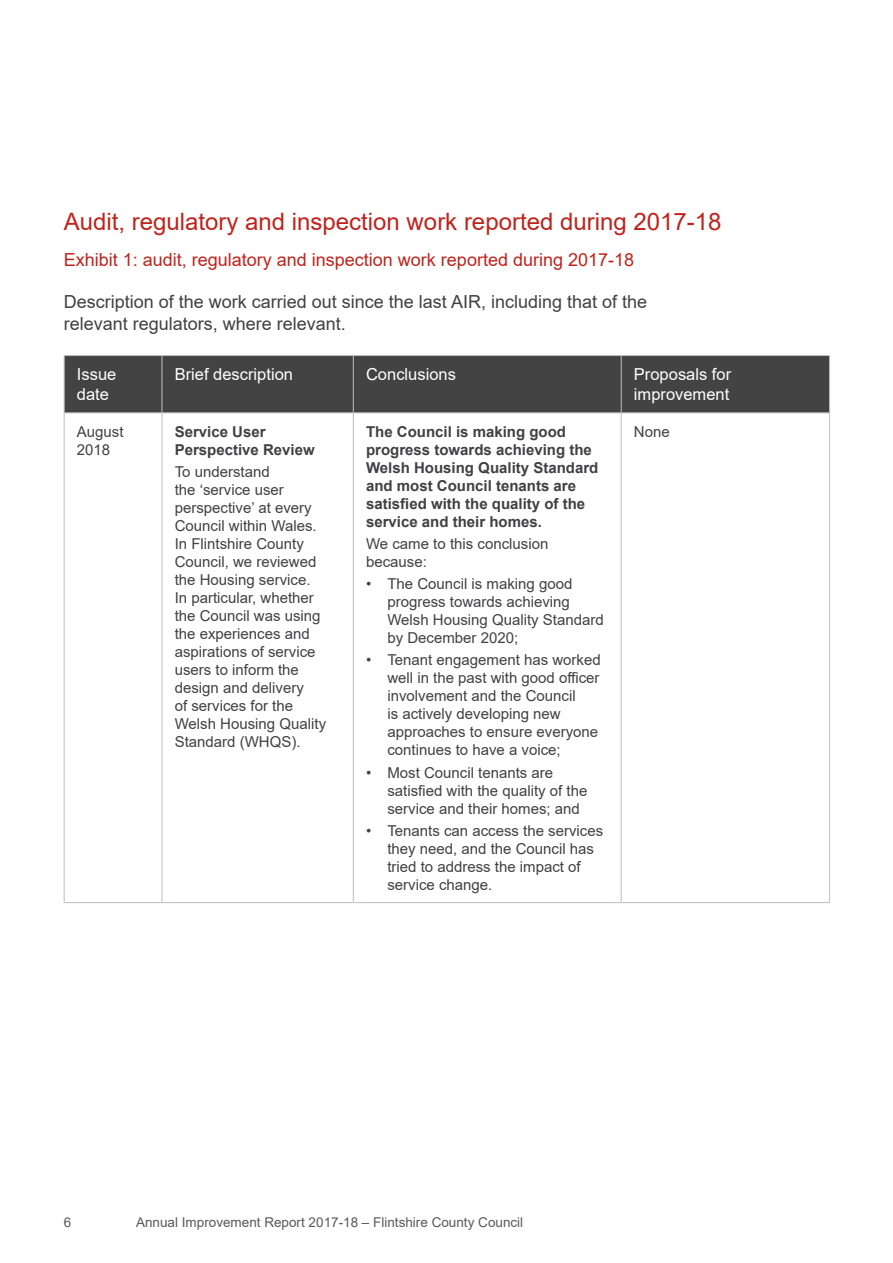
<style>
.page{position:relative;width:893px;height:1263px;background:#fff}
.page>*{position:absolute;margin:0;border:0;box-sizing:border-box;transform-origin:0 0}
.Heading_1{font:24px "Arial";color:#bf231b}
.Normal_Body_Text{font:18px/21.6px "Arial";color:#414042}
.Exhibit_heading{font:18px "Arial";color:#bf231b}
.Table_header_text{font:16.5px/19.8px "Arial";color:#fff}
.Table_bullet_text{font:15px/18px "Arial";color:#414042}
.Table_text{font:15px/18px "Arial";color:#414042}
.Table_text-2{font:700 15px/18px "Arial";color:#414042}
.Table_proposals{font:15px "Arial";color:#414042}
.t1{font:13.5px "Arial";color:#58595b}
</style>
<div class="page">
<div style="left:65px;top:356px;width:764px;height:56px;background:#434343"></div>
<svg style="left:65px;top:413px;width:764px;height:489px"></svg>
<hr style="left:64px;top:355px;width:98px;height:1px;background:#bcbec0">
<hr style="left:64px;top:356px;width:1px;height:56px;background:#bcbec0">
<hr style="left:162px;top:355px;width:191px;height:1px;background:#bcbec0">
<hr style="left:162px;top:356px;width:1px;height:56px;background:#bcbec0">
<hr style="left:353px;top:355px;width:268px;height:1px;background:#bcbec0">
<hr style="left:353px;top:356px;width:1px;height:56px;background:#bcbec0">
<hr style="left:621px;top:355px;width:209px;height:1px;background:#bcbec0">
<hr style="left:621px;top:356px;width:1px;height:56px;background:#bcbec0">
<hr style="left:829px;top:356px;width:1px;height:56px;background:#bcbec0">
<hr style="left:64px;top:412px;width:98px;height:1px;background:#bcbec0">
<hr style="left:64px;top:413px;width:1px;height:489px;background:#bcbec0">
<hr style="left:162px;top:412px;width:191px;height:1px;background:#bcbec0">
<hr style="left:162px;top:413px;width:1px;height:489px;background:#bcbec0">
<hr style="left:353px;top:412px;width:268px;height:1px;background:#bcbec0">
<hr style="left:353px;top:413px;width:1px;height:489px;background:#bcbec0">
<hr style="left:621px;top:412px;width:209px;height:1px;background:#bcbec0">
<hr style="left:621px;top:413px;width:1px;height:489px;background:#bcbec0">
<hr style="left:829px;top:413px;width:1px;height:489px;background:#bcbec0">
<hr style="left:64px;top:902px;width:98px;height:1px;background:#bcbec0">
<hr style="left:162px;top:902px;width:191px;height:1px;background:#bcbec0">
<hr style="left:353px;top:902px;width:268px;height:1px;background:#bcbec0">
<hr style="left:621px;top:902px;width:209px;height:1px;background:#bcbec0">
<h3 class="Heading_1" style="left:64px;top:205px;width:659px">Audit, regulatory and inspection work reported during 2017-18</h3>
<p class="Exhibit_heading" style="left:64px;top:247px;width:572px">Exhibit 1: audit, regulatory and inspection work reported during 2017-18</p>
<p class="Normal_Body_Text" style="left:64px;top:291px;width:585px">Description of the work carried out since the last AIR, including that of the relevant regulators, where relevant.</p>
<p class="Table_header_text" style="left:77px;top:364px;width:41px">Issue date</p>
<p class="Table_header_text" style="left:175px;top:364px;width:120px">Brief description</p>
<p class="Table_header_text" style="left:366px;top:364px;width:91px">Conclusions</p>
<p class="Table_header_text" style="left:634px;top:364px;width:99px">Proposals for improvement</p>
<p class="Table_text" style="left:77px;top:422px;width:48px">August<br>2018</p>
<p class="Table_text-2" style="left:175px;top:422px;width:142px">Service User<br>Perspective Review</p>
<p class="Table_text" style="left:175px;top:462px;width:153px">To understand<br>the ‘service user perspective’ at every<br>Council within Wales.<br>In Flintshire County<br>Council, we reviewed the Housing service.<br>In particular, whether the Council was using the experiences and aspirations of service users to inform the design and delivery<br>of services for the<br>Welsh Housing Quality<br>Standard (WHQS).</p>
<p class="Table_text-2" style="left:366px;top:422px;width:234px">The Council is making good progress towards achieving the<br>Welsh Housing Quality Standard and most Council tenants are satisfied with the quality of the service and their homes.</p>
<p class="Table_text" style="left:366px;top:534px;width:184px">We came to this conclusion because:</p>
<p class="Table_bullet_text" style="left:387px;top:575px;width:218px;text-indent:-21px">• The Council is making good progress towards achieving<br>Welsh Housing Quality Standard by December 2020;</p>
<p class="Table_bullet_text" style="left:387px;top:651px;width:215px;text-indent:-21px">• Tenant engagement has worked well in the past with good officer involvement and the Council<br>is actively developing new approaches to ensure everyone continues to have a voice;</p>
<p class="Table_bullet_text" style="left:387px;top:763px;width:202px;text-indent:-21px">• Most Council tenants are satisfied with the quality of the service and their homes; and</p>
<p class="Table_bullet_text" style="left:387px;top:821px;width:217px;text-indent:-21px">• Tenants can access the services they need, and the Council has tried to address the impact of service change.</p>
<p class="Table_proposals" style="left:634px;top:421px;width:37px">None</p>
<p class="t1" style="left:64px;top:1213px;width:9px">6</p>
<p class="t1" style="left:136px;top:1213px;width:389px">Annual Improvement Report 2017-18 – Flintshire County Council</p>
</div>
